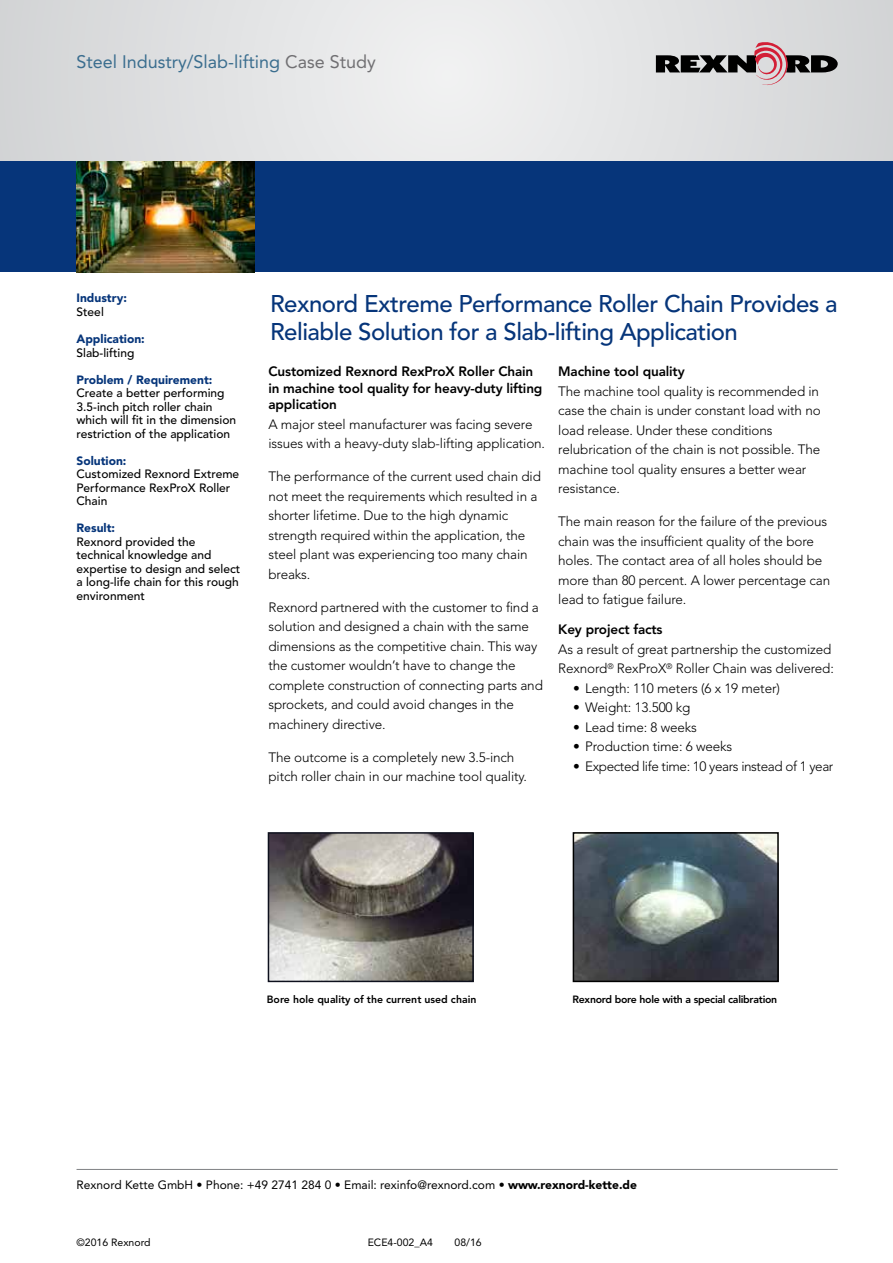
<style>
.page{position:relative;width:893px;height:1263px;background:#fff}
.page>*{position:absolute;margin:0;border:0;box-sizing:border-box;transform-origin:0 0}
.t1{font:500 24px/28.5px "Avenir LT Std";letter-spacing:-.02em;color:#06357a}
.t2{font:18px "Avenir LT Std";color:#3b6e8f}
.t3{font:300 13.5px/19.5px "Avenir LT Std";letter-spacing:-.01em;color:#000}
.t4{font:800 13.5px/16.5px "Avenir LT Std";letter-spacing:-.01em;color:#000}
.t5{font:300 13.5px "Avenir LT Std";letter-spacing:-.03em;color:#000}
.t6{font:500 12px/13.5px "Avenir LT Std";color:#000}
.t7{font:12px "Avenir LT Std";color:#000}
.t8{font:900 12px "Avenir LT Std";color:#06357a}
.t9{font:800 10.5px "Avenir LT Std";letter-spacing:-.025em;color:#000}
.t10{font:800 10.5px "Avenir LT Std";color:#000}
.t11{font:10.5px "Avenir LT Std";color:#000}
.s1{color:#717073}
.s2{font-weight:900}
</style>
<div class="page">
<hr style="left:77px;top:1169px;width:761px;height:1px;background:#808285">
<svg style="left:0;top:0;width:893px;height:162px;background:#e0e1e2"></svg>
<svg style="left:656px;top:41px;width:182px;height:45px;background:#a59c9f"></svg>
<div style="left:0;top:162px;width:893px;height:110px;background:#06357a"></div>
<img style="left:77px;top:162px;width:177px;height:110px">
<img style="left:576px;top:835px;width:200px;height:144px">
<div style="left:573px;top:832px;width:206px;height:150px;border:2px solid #000"></div>
<img style="left:271px;top:835px;width:200px;height:144px">
<div style="left:268px;top:832px;width:206px;height:150px;border:2px solid #0d101d"></div>
<h2 class="t2" style="left:77px;top:51px;width:301px">Steel Industry/Slab-lifting <span class="s1">Case Study</span></h2>
<p class="t8" style="left:77px;top:291px;width:52px">Industry:</p>
<p class="t6" style="left:77px;top:305px;width:29px">Steel</p>
<p class="t8" style="left:77px;top:332px;width:70px">Application:</p>
<p class="t6" style="left:77px;top:346px;width:59px">Slab-lifting</p>
<p class="t8" style="left:77px;top:372px;width:137px">Problem / Requirement:</p>
<p class="t6" style="left:77px;top:386px;width:161px">Create a better performing<br>3.5-inch pitch roller chain which will fit in the dimension restriction of the application</p>
<p class="t8" style="left:77px;top:453px;width:51px">Solution:</p>
<p class="t6" style="left:77px;top:467px;width:164px">Customized Rexnord Extreme<br>Performance RexProX Roller<br>Chain</p>
<p class="t8" style="left:77px;top:521px;width:40px">Result:</p>
<p class="t6" style="left:77px;top:535px;width:165px">Rexnord provided the technical knowledge and expertise to design and select a long-life chain for this rough environment</p>
<h1 class="t1" style="left:270px;top:290px;width:569px">Rexnord Extreme Performance Roller Chain Provides a<br>Reliable Solution for a Slab-lifting Application</h1>
<p class="t4" style="left:268px;top:363px;width:275px">Customized Rexnord RexProX Roller Chain in machine tool quality for heavy-duty lifting application</p>
<p class="t3" style="left:268px;top:414px;width:278px">A major steel manufacturer was facing severe issues with a heavy-duty slab-lifting application.</p>
<p class="t3" style="left:268px;top:467px;width:274px">The performance of the current used chain did not meet the requirements which resulted in a shorter lifetime. Due to the high dynamic strength required within the application, the steel plant was experiencing too many chain breaks.</p>
<p class="t3" style="left:268px;top:597px;width:276px">Rexnord partnered with the customer to find a solution and designed a chain with the same dimensions as the competitive chain. This way the customer wouldn’t have to change the complete construction of connecting parts and sprockets, and could avoid changes in the machinery directive.</p>
<p class="t3" style="left:268px;top:747px;width:260px">The outcome is a completely new 3.5-inch pitch roller chain in our machine tool quality.</p>
<p class="t4" style="left:558px;top:363px;width:128px">Machine tool quality</p>
<p class="t3" style="left:558px;top:381px;width:264px">The machine tool quality is recommended in case the chain is under constant load with no load release. Under these conditions relubrication of the chain is not possible. The machine tool quality ensures a better wear resistance.</p>
<p class="t3" style="left:558px;top:512px;width:273px">The main reason for the failure of the previous chain was the insufficient quality of the bore holes. The contact area of all holes should be more than 80 percent. A lower percentage can lead to fatigue failure.</p>
<p class="t4" style="left:558px;top:621px;width:106px">Key project facts</p>
<p class="t3" style="left:558px;top:639px;width:277px">As a result of great partnership the customized<br>Rexnord<sup>®</sup> RexProX<sup>®</sup> Roller Chain was delivered:</p>
<p class="t3" style="left:573px;top:678px;width:208px">• Length: 110 meters (6 x 19 meter)</p>
<p class="t3" style="left:573px;top:698px;width:119px">• Weight: 13.500 kg</p>
<p class="t3" style="left:573px;top:717px;width:125px">• Lead time: 8 weeks</p>
<p class="t3" style="left:573px;top:737px;width:160px">• Production time: 6 weeks</p>
<p class="t5" style="left:573px;top:758px;width:262px">• Expected life time: 10 years instead of 1 year</p>
<p class="t10" style="left:267px;top:993px;width:211px">Bore hole quality of the current used chain</p>
<p class="t9" style="left:572px;top:993px;width:206px">Rexnord bore hole with a special calibration</p>
<p class="t7" style="left:77px;top:1178px;width:562px">Rexnord Kette GmbH • Phone: +49 2741 284 0 • Email: rexinfo@rexnord.com • <span class="s2">www.rexnord-kette.de</span></p>
<p class="t11" style="left:76px;top:1236px;width:76px">©2016 Rexnord</p>
<p class="t11" style="left:368px;top:1236px;width:67px">ECE4-002_A4</p>
<p class="t11" style="left:454px;top:1236px;width:29px">08/16</p>
</div>
